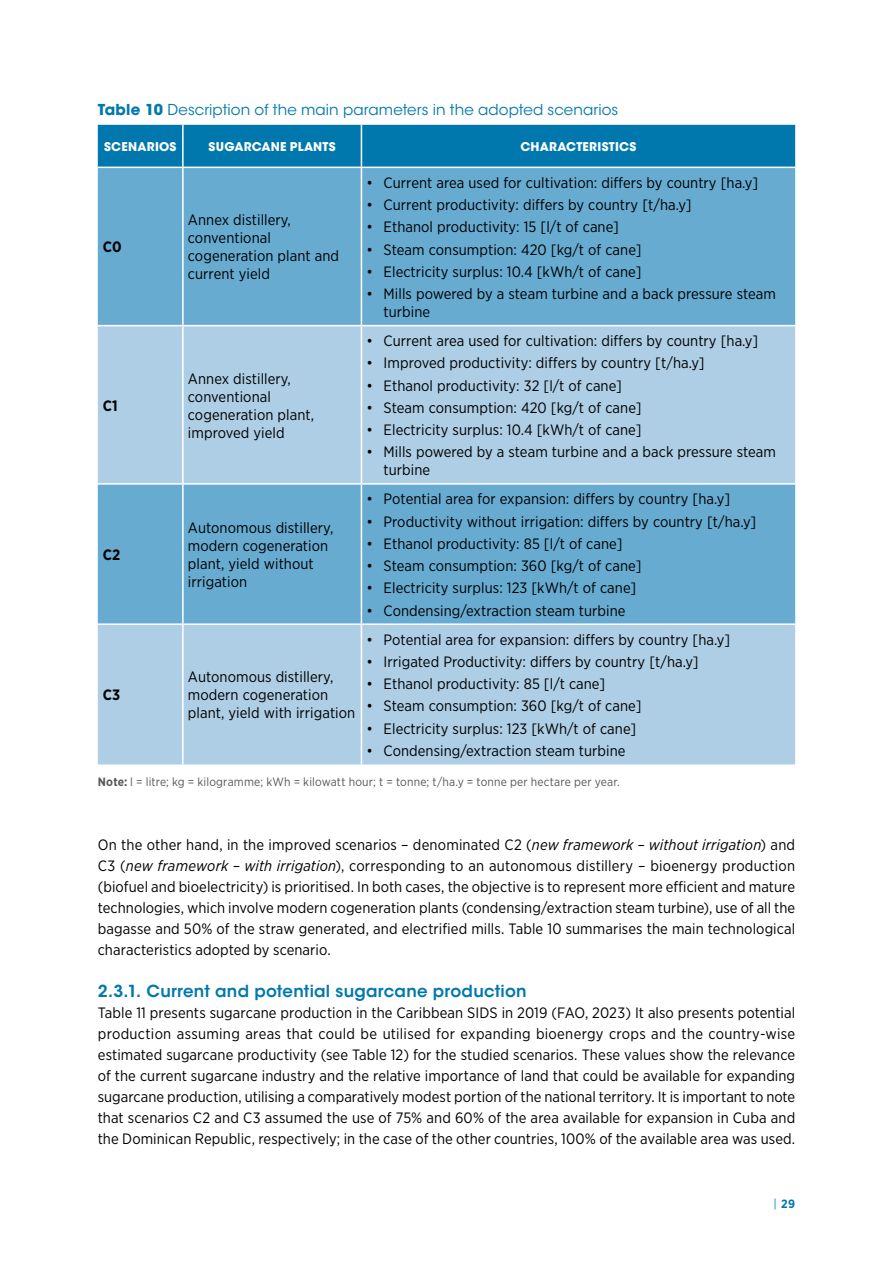
<style>
.page{position:relative;width:893px;height:1263px;background:#fff}
.page>*{position:absolute;margin:0;border:0;box-sizing:border-box;transform-origin:0 0}
.t1{font:600 16.5px "ITC Avant Garde Std";letter-spacing:.015em;color:#0078ae}
.t2{font:15px/18px "Gotham Narrow";letter-spacing:.005em;color:#000}
.t3{font:15px "ITC Avant Garde Std";letter-spacing:.005em;color:#0078ae}
.t4{font:700 15px "Gotham Narrow";letter-spacing:.005em;color:#000}
.t5{font:12px "Gotham Narrow";letter-spacing:.015em;color:#58595b}
.t6{font:700 12px "ITC Avant Garde Std";letter-spacing:.02em;color:#fff}
.t7{font:700 12px "Gotham Narrow";color:#0078ae}
.s1{font-weight:700}
.s2{font-style:italic}
.s3{font-weight:400}
</style>
<div class="page">
<div style="left:98px;top:125px;width:697px;height:42px;background:#0078ae"></div>
<div style="left:98px;top:168px;width:697px;height:157px;background:#67abd1"></div>
<svg style="left:98px;top:326px;width:697px;height:438px;background:#97c2de"></svg>
<hr style="left:182px;top:168px;width:2px;height:157px;background:#fff">
<hr style="left:361px;top:168px;width:1px;height:157px;background:#fff">
<hr style="left:182px;top:125px;width:2px;height:42px;background:#fff">
<hr style="left:361px;top:125px;width:1px;height:42px;background:#fff">
<hr style="left:182px;top:326px;width:2px;height:157px;background:#fff">
<hr style="left:361px;top:326px;width:1px;height:157px;background:#fff">
<hr style="left:98px;top:483px;width:85px;height:2px;background:#fff">
<hr style="left:183px;top:483px;width:178px;height:2px;background:#fff">
<hr style="left:182px;top:485px;width:2px;height:138px;background:#fff">
<hr style="left:361px;top:483px;width:434px;height:2px;background:#fff">
<hr style="left:361px;top:485px;width:1px;height:138px;background:#fff">
<hr style="left:98px;top:623px;width:85px;height:2px;background:#fff">
<hr style="left:183px;top:623px;width:178px;height:2px;background:#fff">
<hr style="left:182px;top:625px;width:2px;height:139px;background:#fff">
<hr style="left:361px;top:623px;width:434px;height:2px;background:#fff">
<hr style="left:361px;top:625px;width:1px;height:139px;background:#fff">
<p class="t3" style="left:98px;top:100px;width:522px"><span class="s1">Table 10</span> Description of the main parameters in the adopted scenarios</p>
<p class="t6" style="left:104px;top:138px;width:74px">SCENARIOS</p>
<p class="t6" style="left:209px;top:138px;width:129px">SUGARCANE PLANTS</p>
<p class="t6" style="left:520px;top:138px;width:117px">CHARACTERISTICS</p>
<p class="t4" style="left:103px;top:238px;width:20px">C0</p>
<p class="t4" style="left:103px;top:396px;width:16px">C1</p>
<p class="t4" style="left:103px;top:545px;width:19px">C2</p>
<p class="t2" style="left:188px;top:211px;width:153px">Annex distillery, conventional cogeneration plant and current yield</p>
<p class="t2" style="left:188px;top:369px;width:128px">Annex distillery, conventional cogeneration plant, improved yield</p>
<p class="t2" style="left:188px;top:518px;width:147px">Autonomous distillery, modern cogeneration plant, yield without irrigation</p>
<p class="t2" style="left:367px;top:173px;width:393px">• Current area used for cultivation: differs by country [ha.y]</p>
<p class="t2" style="left:367px;top:195px;width:327px">• Current productivity: differs by country [t/ha.y]</p>
<p class="t2" style="left:367px;top:218px;width:254px">• Ethanol productivity: 15 [l/t of cane]</p>
<p class="t2" style="left:367px;top:240px;width:277px">• Steam consumption: 420 [kg/t of cane]</p>
<p class="t2" style="left:367px;top:262px;width:277px">• Electricity surplus: 10.4 [kWh/t of cane]</p>
<p class="t2" style="left:384px;top:284px;width:394px;text-indent:-17px">• Mills powered by a steam turbine and a back pressure steam turbine</p>
<p class="t2" style="left:367px;top:331px;width:393px">• Current area used for cultivation: differs by country [ha.y]</p>
<p class="t2" style="left:367px;top:354px;width:340px">• Improved productivity: differs by country [t/ha.y]</p>
<p class="t2" style="left:367px;top:376px;width:257px">• Ethanol productivity: 32 [l/t of cane]</p>
<p class="t2" style="left:367px;top:398px;width:277px">• Steam consumption: 420 [kg/t of cane]</p>
<p class="t2" style="left:367px;top:420px;width:277px">• Electricity surplus: 10.4 [kWh/t of cane]</p>
<p class="t2" style="left:384px;top:443px;width:394px;text-indent:-17px">• Mills powered by a steam turbine and a back pressure steam turbine</p>
<p class="t2" style="left:367px;top:490px;width:365px">• Potential area for expansion: differs by country [ha.y]</p>
<p class="t2" style="left:367px;top:512px;width:391px">• Productivity without irrigation: differs by country [t/ha.y]</p>
<p class="t2" style="left:367px;top:534px;width:257px">• Ethanol productivity: 85 [l/t of cane]</p>
<p class="t2" style="left:367px;top:556px;width:276px">• Steam consumption: 360 [kg/t of cane]</p>
<p class="t2" style="left:367px;top:579px;width:271px">• Electricity surplus: 123 [kWh/t of cane]</p>
<p class="t2" style="left:367px;top:601px;width:261px">• Condensing/extraction steam turbine</p>
<p class="t2" style="left:367px;top:630px;width:365px">• Potential area for expansion: differs by country [ha.y]</p>
<p class="t2" style="left:367px;top:652px;width:334px">• Irrigated Productivity: differs by country [t/ha.y]</p>
<p class="t2" style="left:367px;top:674px;width:240px">• Ethanol productivity: 85 [l/t cane]</p>
<p class="t2" style="left:367px;top:697px;width:276px">• Steam consumption: 360 [kg/t of cane]</p>
<p class="t2" style="left:367px;top:719px;width:271px">• Electricity surplus: 123 [kWh/t of cane]</p>
<p class="t2" style="left:367px;top:741px;width:261px">• Condensing/extraction steam turbine</p>
<p class="t5" style="left:98px;top:775px;width:524px"><span class="s1">Note:</span> l = litre; kg = kilogramme; kWh = kilowatt hour; t = tonne; t/ha.y = tonne per hectare per year.</p>
<p class="t2" style="left:188px;top:668px;width:169px">Autonomous distillery, modern cogeneration plant, yield with irrigation</p>
<p class="t4" style="left:103px;top:685px;width:19px">C3</p>
<p class="t2" style="left:98px;top:833px;width:699px;line-height:21px;text-align:justify">On the other hand, in the improved scenarios – denominated C2 (<span class="s2">new framework – without irrigation</span>) and C3 (<span class="s2">new framework – with irrigation</span>), corresponding to an autonomous distillery – bioenergy production (biofuel and bioelectricity) is prioritised. In both cases, the objective is to represent more efficient and mature technologies, which involve modern cogeneration plants (condensing/extraction steam turbine), use of all the bagasse and 50% of the straw generated, and electrified mills. Table 10 summarises the main technological characteristics adopted by scenario.</p>
<p class="t1" style="left:98px;top:980px;width:430px">2.3.1. Current and potential sugarcane production</p>
<p class="t2" style="left:98px;top:1001px;width:699px;line-height:21px;text-align:justify">Table 11 presents sugarcane production in the Caribbean SIDS in 2019 (FAO, 2023) It also presents potential production assuming areas that could be utilised for expanding bioenergy crops and the country-wise estimated sugarcane productivity (see Table 12) for the studied scenarios. These values show the relevance of the current sugarcane industry and the relative importance of land that could be available for expanding sugarcane production, utilising a comparatively modest portion of the national territory. It is important to note that scenarios C2 and C3 assumed the use of 75% and 60% of the area available for expansion in Cuba and the Dominican Republic, respectively; in the case of the other countries, 100% of the available area was used.</p>
<p class="t7" style="left:773px;top:1196px;width:23px"><span class="s3">|</span> 29</p>
</div>
